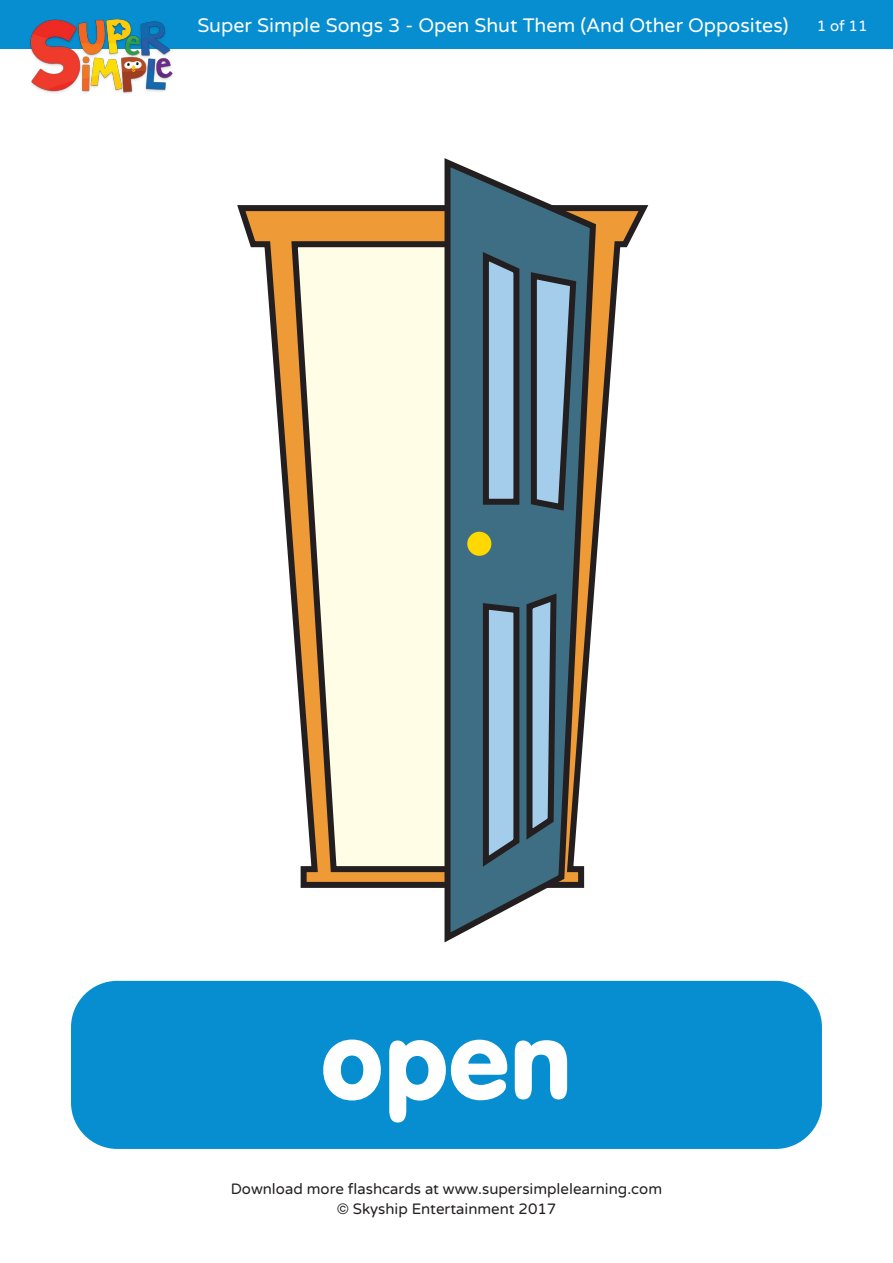
<style>
.page{position:relative;width:893px;height:1263px;background:#fff}
.page>*{position:absolute;margin:0;border:0;box-sizing:border-box;transform-origin:0 0}
.t1{font:108px "VAG Rounded TL";color:#fff}
.t2{font:19.5px "Varela Round";color:#fff}
.t3{font:15px/19.5px "Varela Round";color:#231f20;text-align:center}
.t4{font:15px "Varela Round";color:#fff}
</style>
<div class="page">
<svg style="left:237px;top:205px;width:412px;height:683px"></svg>
<svg style="left:441px;top:158px;width:160px;height:785px"></svg>
<svg style="left:480px;top:247px;width:99px;height:267px;background:#65869b"></svg>
<svg style="left:480px;top:589px;width:80px;height:283px;background:#608095"></svg>
<div style="left:467px;top:532px;width:24px;height:24px;background:#ffd801;border-radius:50%"></div>
<div style="left:0;top:0;width:893px;height:49px;background:#068ed0"></div>
<div style="left:71px;top:981px;width:751px;height:168px;background:#068ed0;border-radius:46px"></div>
<img style="left:30px;top:19px;width:143px;height:75px">
<h2 class="t2" style="left:197px;top:14px;width:592px">Super Simple Songs 3 - Open Shut Them (And Other Opposites)</h2>
<p class="t4" style="left:817px;top:17px;width:52px">1 of 11</p>
<h1 class="t1" style="left:321px;top:992px;width:253px">open</h1>
<p class="t3" style="left:231px;top:1179px;width:433px">Download more flashcards at www.supersimplelearning.com © Skyship Entertainment 2017</p>
</div>
